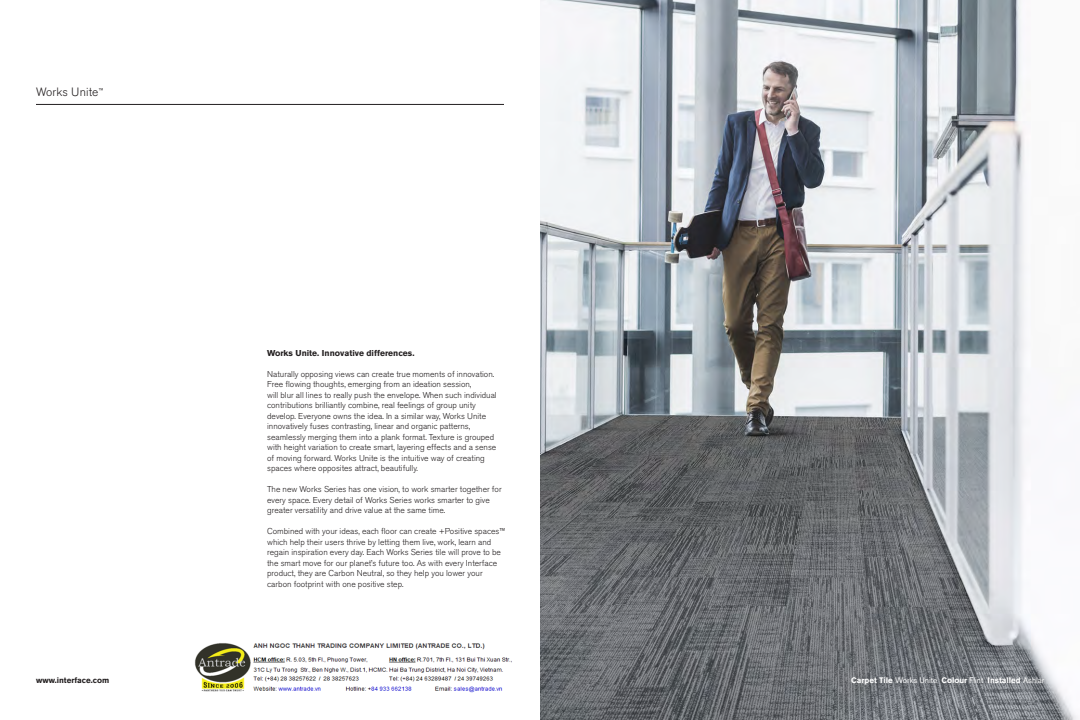
<style>
.page{position:relative;width:1080px;height:720px;background:#fff}
.page>*{position:absolute;margin:0;border:0;box-sizing:border-box;transform-origin:0 0}
.t1{font:300 12px "Akzidenz Grotesk Pro";letter-spacing:.01em;color:#231f20}
.t2{font:300 8.5px/10.5px "Akzidenz Grotesk Pro";color:#231f20}
.t3{font:700 8.5px "Akzidenz Grotesk Pro";color:#231f20}
.t4{font:700 8px "Akzidenz Grotesk Pro";color:#fff}
.t5{font:700 8px "Akzidenz Grotesk Pro";color:#231f20}
.s1{font-weight:400}
</style>
<div class="page">
<hr style="left:36px;top:104px;width:468px;height:1px;background:#231f20">
<img style="left:540px;top:0;width:539px;height:720px">
<div style="left:842px;top:669px;width:211px;height:25px;background:#231f20;opacity:.3"></div>
<img style="left:194px;top:643px;width:318px;height:50px">
<p class="t1" style="left:36px;top:84px;width:69px">Works Unite<sup>™</sup></p>
<p class="t3" style="left:267px;top:347px;width:149px">Works Unite. Innovative differences.</p>
<p class="t2" style="left:267px;top:368px;width:229px">Naturally opposing views can create true moments of innovation.<br>Free flowing thoughts, emerging from an ideation session,</p>
<p class="t2" style="left:267px;top:389px;width:231px">will blur all lines to really push the envelope. When such individual contributions brilliantly combine, real feelings of group unity</p>
<p class="t2" style="left:267px;top:410px;width:221px">develop. Everyone owns the idea. In a similar way, Works Unite innovatively fuses contrasting, linear and organic patterns,</p>
<p class="t2" style="left:267px;top:431px;width:231px">seamlessly merging them into a plank format. Texture is grouped with height variation to create smart, layering effects and a sense</p>
<p class="t2" style="left:267px;top:452px;width:219px">of moving forward. Works Unite is the intuitive way of creating spaces where opposites attract, beautifully.</p>
<p class="t2" style="left:267px;top:484px;width:236px">The new Works Series has one vision, to work smarter together for</p>
<p class="t2" style="left:267px;top:494px;width:224px">every space. Every detail of Works Series works smarter to give</p>
<p class="t2" style="left:267px;top:505px;width:180px">greater versatility and drive value at the same time.</p>
<p class="t2" style="left:267px;top:526px;width:240px">Combined with your ideas, each floor can create +Positive spaces™</p>
<p class="t2" style="left:267px;top:536px;width:226px">which help their users thrive by letting them live, work, learn and</p>
<p class="t2" style="left:267px;top:547px;width:235px">regain inspiration every day. Each Works Series tile will prove to be</p>
<p class="t2" style="left:267px;top:557px;width:232px">the smart move for our planet’s future too. As with every Interface</p>
<p class="t2" style="left:267px;top:568px;width:217px">product, they are Carbon Neutral, so they help you lower your</p>
<p class="t2" style="left:267px;top:578px;width:138px">carbon footprint with one positive step.</p>
<p class="t5" style="left:36px;top:675px;width:75px">www.interface.com</p>
<p class="t4" style="left:851px;top:675px;width:195px">Carpet Tile <span class="s1">Works Unite</span> Colour <span class="s1">Flint</span> Installed <span class="s1">Ashlar</span></p>
</div>
